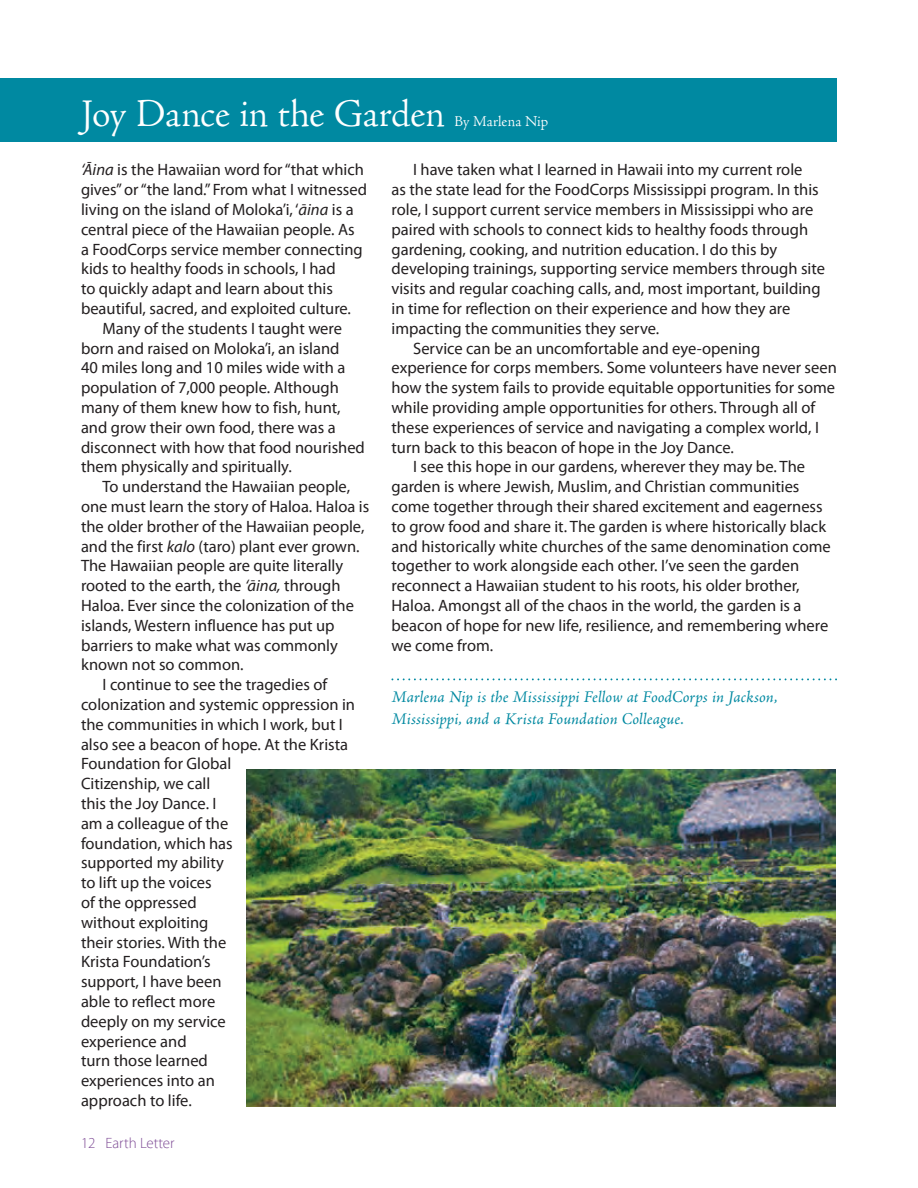
<style>
.page{position:relative;width:918px;height:1188px;background:#fff}
.page>*{position:absolute;margin:0;border:0;box-sizing:border-box;transform-origin:0 0}
.t1{font:300 39px "Adobe Jenson Pro";letter-spacing:-.005em;color:#fff}
.t2{font:16.5px "Myriad Pro";color:#231f20}
.t3{font:italic 16.5px/22.5px "Adobe Jenson Pro";color:#0089a1}
.t4{font:300 15px "Myriad Pro";color:#7e4b95}
.t5{font:300 15px "Adobe Jenson Pro";color:#fff}
.s1{font-style:italic}
</style>
<div class="page">
<div style="left:0;top:78px;width:837px;height:63px;background:#0089a1"></div>
<svg style="left:392px;top:678px;width:445px;height:2px"></svg>
<img style="left:246px;top:770px;width:590px;height:337px">
<h1 class="t1" style="left:81px;top:92px;width:366px">Joy Dance in the Garden</h1>
<p class="t5" style="left:454px;top:113px;width:95px">By Marlena Nip</p>
<p class="t2" style="left:81px;top:160px;width:284px"><span class="s1">‘Āina</span> is the Hawaiian word for “that which</p>
<p class="t2" style="left:81px;top:180px;width:287px">gives” or “the land.” From what I witnessed</p>
<p class="t2" style="left:81px;top:199px;width:274px">living on the island of Moloka’i, ‘<span class="s1">āina</span> is a</p>
<p class="t2" style="left:81px;top:219px;width:275px">central piece of the Hawaiian people. As</p>
<p class="t2" style="left:81px;top:239px;width:283px">a FoodCorps service member connecting</p>
<p class="t2" style="left:81px;top:259px;width:256px">kids to healthy foods in schools, I had</p>
<p class="t2" style="left:81px;top:279px;width:253px">to quickly adapt and learn about this</p>
<p class="t2" style="left:81px;top:298px;width:272px">beautiful, sacred, and exploited culture.</p>
<p class="t2" style="left:103px;top:318px;width:241px">Many of the students I taught were</p>
<p class="t2" style="left:81px;top:338px;width:260px">born and raised on Moloka’i, an island</p>
<p class="t2" style="left:81px;top:358px;width:266px">40 miles long and 10 miles wide with a</p>
<p class="t2" style="left:81px;top:378px;width:259px">population of 7,000 people. Although</p>
<p class="t2" style="left:81px;top:397px;width:261px">many of them knew how to fish, hunt,</p>
<p class="t2" style="left:81px;top:417px;width:256px">and grow their own food, there was a</p>
<p class="t2" style="left:81px;top:437px;width:285px">disconnect with how that food nourished</p>
<p class="t2" style="left:81px;top:457px;width:212px">them physically and spiritually.</p>
<p class="t2" style="left:103px;top:477px;width:249px">To understand the Hawaiian people,</p>
<p class="t2" style="left:81px;top:496px;width:290px">one must learn the story of Haloa. Haloa is</p>
<p class="t2" style="left:81px;top:516px;width:285px">the older brother of the Hawaiian people,</p>
<p class="t2" style="left:81px;top:536px;width:280px">and the first <span class="s1">kalo</span> (taro) plant ever grown.</p>
<p class="t2" style="left:81px;top:556px;width:264px">The Hawaiian people are quite literally</p>
<p class="t2" style="left:81px;top:576px;width:261px">rooted to the earth, the <span class="s1">‘āina,</span> through</p>
<p class="t2" style="left:81px;top:595px;width:275px">Haloa. Ever since the colonization of the</p>
<p class="t2" style="left:81px;top:615px;width:255px">islands, Western influence has put up</p>
<p class="t2" style="left:81px;top:635px;width:258px">barriers to make what was commonly</p>
<p class="t2" style="left:81px;top:655px;width:164px">known not so common.</p>
<p class="t2" style="left:103px;top:675px;width:226px">I continue to see the tragedies of</p>
<p class="t2" style="left:81px;top:694px;width:276px">colonization and systemic oppression in</p>
<p class="t2" style="left:81px;top:714px;width:263px">the communities in which I work, but I</p>
<p class="t2" style="left:81px;top:734px;width:269px">also see a beacon of hope. At the Krista</p>
<p class="t2" style="left:81px;top:754px;width:152px">Foundation for Global</p>
<p class="t2" style="left:81px;top:774px;width:131px">Citizenship, we call</p>
<p class="t2" style="left:81px;top:793px;width:137px">this the Joy Dance. I</p>
<p class="t2" style="left:81px;top:813px;width:149px">am a colleague of the</p>
<p class="t2" style="left:81px;top:833px;width:153px">foundation, which has</p>
<p class="t2" style="left:81px;top:853px;width:144px">supported my ability</p>
<p class="t2" style="left:81px;top:873px;width:132px">to lift up the voices</p>
<p class="t2" style="left:81px;top:892px;width:117px">of the oppressed</p>
<p class="t2" style="left:81px;top:912px;width:129px">without exploiting</p>
<p class="t2" style="left:81px;top:932px;width:147px">their stories. With the</p>
<p class="t2" style="left:81px;top:952px;width:131px">Krista Foundation’s</p>
<p class="t2" style="left:81px;top:972px;width:142px">support, I have been</p>
<p class="t2" style="left:81px;top:991px;width:136px">able to reflect more</p>
<p class="t2" style="left:81px;top:1011px;width:146px">deeply on my service</p>
<p class="t2" style="left:81px;top:1031px;width:107px">experience and</p>
<p class="t2" style="left:81px;top:1051px;width:128px">turn those learned</p>
<p class="t2" style="left:81px;top:1071px;width:135px">experiences into an</p>
<p class="t2" style="left:81px;top:1090px;width:112px">approach to life.</p>
<p class="t4" style="left:81px;top:1133px;width:95px">12 Earth Letter</p>
<p class="t2" style="left:413px;top:160px;width:391px">I have taken what I learned in Hawaii into my current role</p>
<p class="t2" style="left:392px;top:180px;width:429px">as the state lead for the FoodCorps Mississippi program. In this</p>
<p class="t2" style="left:392px;top:199px;width:423px">role, I support current service members in Mississippi who are</p>
<p class="t2" style="left:392px;top:219px;width:418px">paired with schools to connect kids to healthy foods through</p>
<p class="t2" style="left:392px;top:239px;width:387px">gardening, cooking, and nutrition education. I do this by</p>
<p class="t2" style="left:392px;top:259px;width:435px">developing trainings, supporting service members through site</p>
<p class="t2" style="left:392px;top:279px;width:431px">visits and regular coaching calls, and, most important, building</p>
<p class="t2" style="left:392px;top:298px;width:400px">in time for reflection on their experience and how they are</p>
<p class="t2" style="left:392px;top:318px;width:269px">impacting the communities they serve.</p>
<p class="t2" style="left:413px;top:338px;width:349px">Service can be an uncomfortable and eye-opening</p>
<p class="t2" style="left:392px;top:358px;width:447px">experience for corps members. Some volunteers have never seen</p>
<p class="t2" style="left:392px;top:378px;width:445px">how the system fails to provide equitable opportunities for some</p>
<p class="t2" style="left:392px;top:397px;width:425px">while providing ample opportunities for others. Through all of</p>
<p class="t2" style="left:392px;top:417px;width:429px">these experiences of service and navigating a complex world, I</p>
<p class="t2" style="left:392px;top:437px;width:344px">turn back to this beacon of hope in the Joy Dance.</p>
<p class="t2" style="left:413px;top:457px;width:394px">I see this hope in our gardens, wherever they may be. The</p>
<p class="t2" style="left:392px;top:477px;width:409px">garden is where Jewish, Muslim, and Christian communities</p>
<p class="t2" style="left:392px;top:496px;width:433px">come together through their shared excitement and eagerness</p>
<p class="t2" style="left:392px;top:516px;width:436px">to grow food and share it. The garden is where historically black</p>
<p class="t2" style="left:392px;top:536px;width:441px">and historically white churches of the same denomination come</p>
<p class="t2" style="left:392px;top:556px;width:409px">together to work alongside each other. I’ve seen the garden</p>
<p class="t2" style="left:392px;top:576px;width:410px">reconnect a Hawaiian student to his roots, his older brother,</p>
<p class="t2" style="left:392px;top:595px;width:412px">Haloa. Amongst all of the chaos in the world, the garden is a</p>
<p class="t2" style="left:392px;top:615px;width:438px">beacon of hope for new life, resilience, and remembering where</p>
<p class="t2" style="left:392px;top:635px;width:103px">we come from.</p>
<p class="t3" style="left:392px;top:687px;width:388px">Marlena Nip is the Mississippi Fellow at FoodCorps in Jackson,<br>Mississippi, and a Krista Foundation Colleague.</p>
</div>
